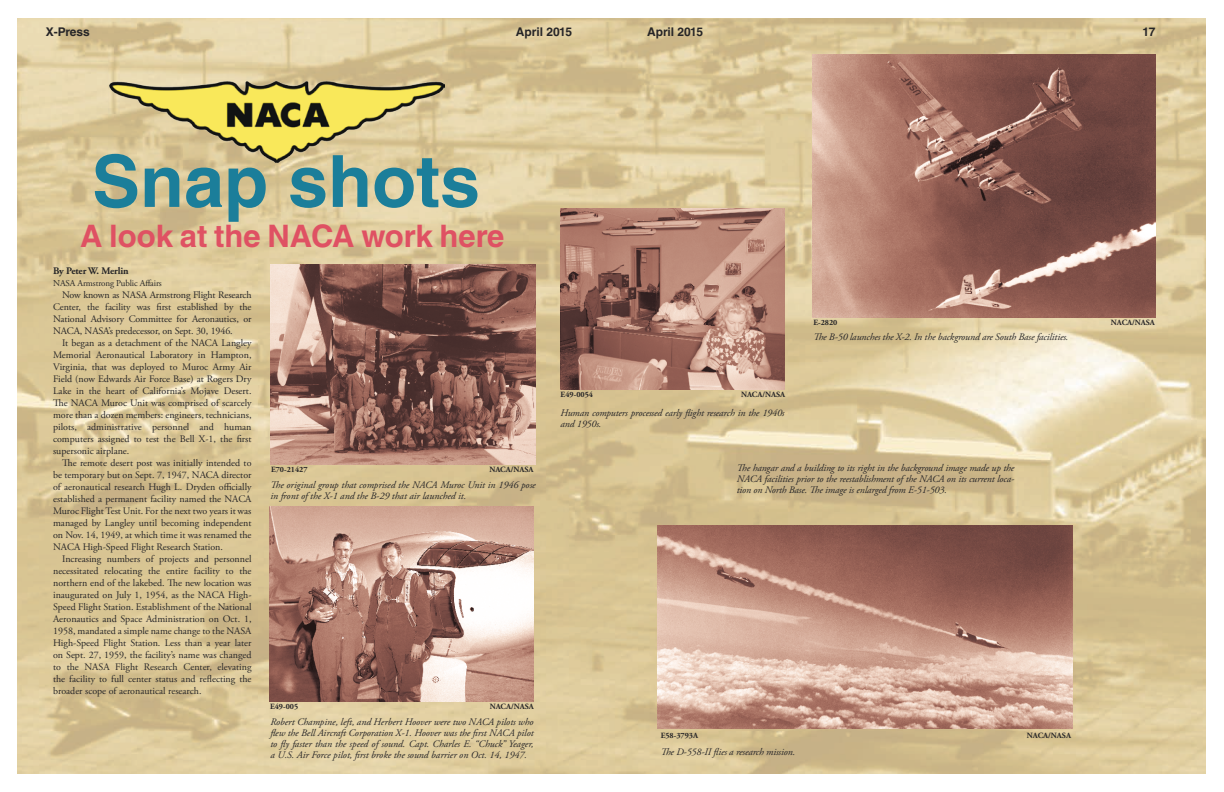
<style>
.page{position:relative;width:1224px;height:792px;background:#fff}
.page>*{position:absolute;margin:0;border:0;box-sizing:border-box;transform-origin:0 0}
.t1{font:700 72px "Helvetica LT Std";color:#1b7e9a}
.t2{font:700 31px "Helvetica LT Std";color:#df5163}
.t3{font:700 12px "Helvetica LT Std";color:#262527}
.t4{font:10px/12px "Adobe Garamond Pro";color:#262527;text-align:justify}
.t5{font:italic 10px/11px "Adobe Garamond Pro";letter-spacing:-.01em;color:#262527;text-align:justify}
.t6{font:700 10px "Adobe Garamond Pro";letter-spacing:-.01em;color:#262527}
.t7{font:9px "Adobe Garamond Pro";letter-spacing:-.01em;color:#262527}
.t8{font:700 8px "Adobe Garamond Pro";color:#262527}
</style>
<div class="page">
<img style="left:18px;top:18px;width:1188px;height:755px">
<img style="left:109px;top:80px;width:335px;height:83px">
<img style="left:812px;top:54px;width:344px;height:264px">
<img style="left:270px;top:265px;width:266px;height:200px">
<img style="left:658px;top:526px;width:414px;height:202px">
<img style="left:270px;top:506px;width:264px;height:195px">
<img style="left:561px;top:208px;width:224px;height:182px">
<p class="t3" style="left:46px;top:24px;width:46px">X-Press</p>
<p class="t3" style="left:516px;top:24px;width:58px">April 2015</p>
<p class="t3" style="left:647px;top:25px;width:58px">April 2015</p>
<p class="t3" style="left:1142px;top:25px;width:14px">17</p>
<p class="t1" style="left:92px;top:138px;width:390px">Snap shots</p>
<p class="t2" style="left:80px;top:217px;width:426px">A look at the NACA work here</p>
<p class="t6" style="left:53px;top:265px;width:77px">By Peter W. Merlin</p>
<p class="t7" style="left:53px;top:278px;width:110px">NASA Armstrong Public Affairs</p>
<p class="t4" style="left:53px;top:289px;width:200px;text-indent:9px">Now known as NASA Armstrong Flight Research Center, the facility was first established by the National Advisory Committee for Aeronautics, or NACA, NASA’s predecessor, on Sept. 30, 1946.</p>
<p class="t4" style="left:53px;top:337px;width:200px;text-indent:9px">It began as a detachment of the NACA Langley Memorial Aeronautical Laboratory in Hampton, Virginia, that was deployed to Muroc Army Air Field (now Edwards Air Force Base) at Rogers Dry Lake in the heart of California’s Mojave Desert.<br>The NACA Muroc Unit was comprised of scarcely more than a dozen members: engineers, technicians, pilots, administrative personnel and human computers assigned to test the Bell X-1, the first supersonic airplane.</p>
<p class="t4" style="left:53px;top:457px;width:200px;text-indent:9px">The remote desert post was initially intended to be temporary but on Sept. 7, 1947, NACA director of aeronautical research Hugh L. Dryden officially established a permanent facility named the NACA Muroc Flight Test Unit. For the next two years it was managed by Langley until becoming independent on Nov. 14, 1949, at which time it was renamed the NACA High-Speed Flight Research Station.</p>
<p class="t4" style="left:53px;top:553px;width:200px;text-indent:9px">Increasing numbers of projects and personnel necessitated relocating the entire facility to the northern end of the lakebed. The new location was inaugurated on July 1, 1954, as the NACA High-Speed Flight Station. Establishment of the National Aeronautics and Space Administration on Oct. 1, 1958, mandated a simple name change to the NASA High-Speed Flight Station. Less than a year later on Sept. 27, 1959, the facility’s name was changed to the NASA Flight Research Center, elevating the facility to full center status and reflecting the broader scope of aeronautical research.</p>
<p class="t8" style="left:271px;top:465px;width:38px">E70-21427</p>
<p class="t8" style="left:489px;top:465px;width:46px">NACA/NASA</p>
<p class="t5" style="left:270px;top:480px;width:267px">The original group that comprised the NACA Muroc Unit in 1946 pose in front of the X-1 and the B-29 that air launched it.</p>
<p class="t8" style="left:270px;top:702px;width:30px">E49-005</p>
<p class="t8" style="left:490px;top:702px;width:46px">NACA/NASA</p>
<p class="t5" style="left:270px;top:717px;width:265px">Robert Champine, left, and Herbert Hoover were two NACA pilots who flew the Bell Aircraft Corporation X-1. Hoover was the first NACA pilot to fly faster than the speed of sound. Capt. Charles E. “Chuck” Yeager, a U.S. Air Force pilot, first broke the sound barrier on Oct. 14, 1947.</p>
<p class="t8" style="left:813px;top:317px;width:26px">E-2820</p>
<p class="t8" style="left:1111px;top:317px;width:46px">NACA/NASA</p>
<p class="t8" style="left:561px;top:390px;width:34px">E49-0054</p>
<p class="t8" style="left:741px;top:390px;width:46px">NACA/NASA</p>
<p class="t5" style="left:561px;top:407px;width:226px">Human computers processed early flight research in the 1940s and 1950s.</p>
<p class="t5" style="left:813px;top:332px;width:257px">The B-50 launches the X-2. In the background are South Base facilities.</p>
<p class="t5" style="left:737px;top:463px;width:279px">The hangar and a building to its right in the background image made up the NACA facilities prior to the reestablishment of the NACA on its current loca&shy;tion on North Base. The image is enlarged from E-51-503.</p>
<p class="t8" style="left:661px;top:731px;width:39px">E58-3793A</p>
<p class="t8" style="left:1027px;top:731px;width:46px">NACA/NASA</p>
<p class="t5" style="left:661px;top:747px;width:136px">The D-558-II flies a research mission.</p>
</div>
